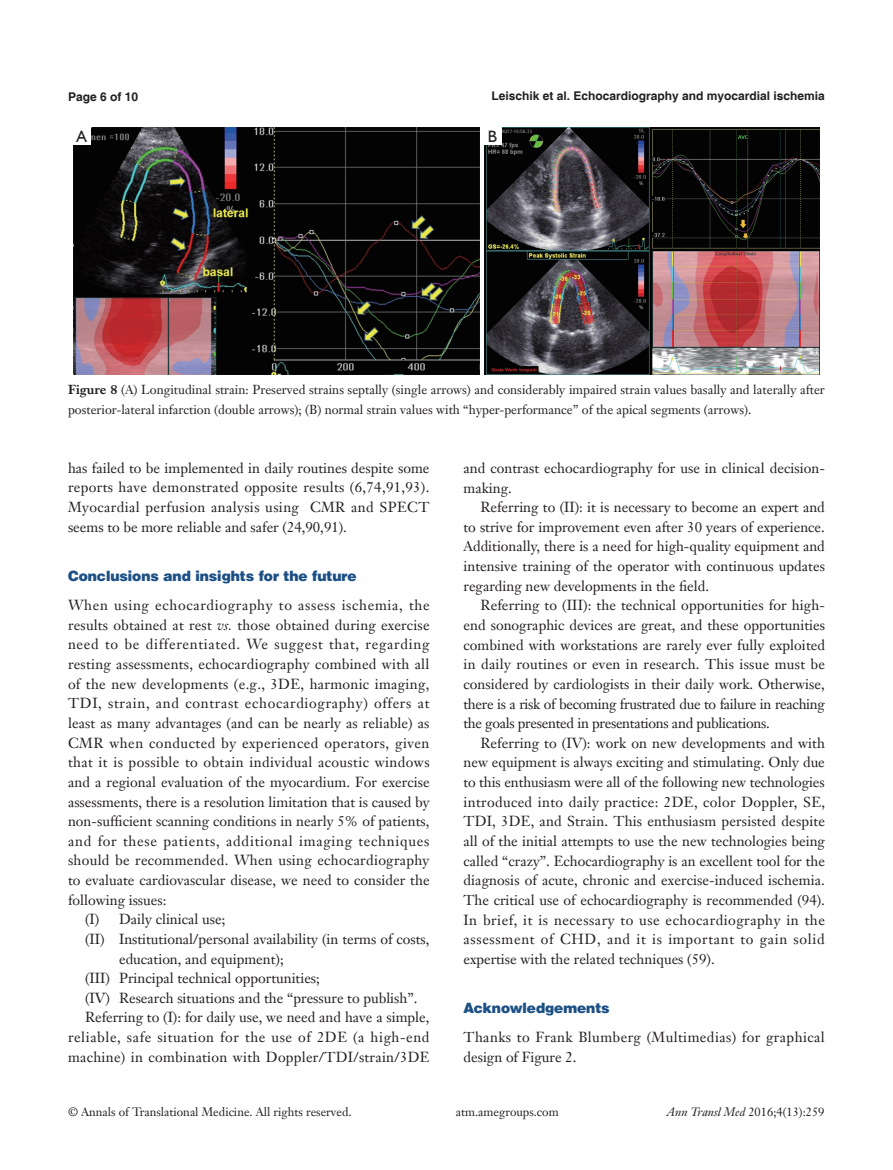
<style>
.page{position:relative;width:893px;height:1170px;background:#fff}
.page>*{position:absolute;margin:0;border:0;box-sizing:border-box;transform-origin:0 0}
.t1{font:16.5px "Humanist 521 BT";color:#231f20}
.t2{font:14.25px/19.6px "Janson Text LT";letter-spacing:.005em;color:#231f20;text-align:justify}
.t3{font:14.25px "Janson Text LT";letter-spacing:.05em;color:#231f20}
.t4{font:14.25px "Janson Text LT";letter-spacing:.045em;color:#231f20}
.t5{font:14.25px/19.6px "Janson Text LT";letter-spacing:.03em;color:#231f20}
.t6{font:900 14.25px "Helvetica";color:#1c5085}
.t7{font:14.25px "Janson Text LT";letter-spacing:.025em;color:#231f20}
.t8{font:14.25px "Janson Text LT";letter-spacing:.04em;color:#231f20}
.t9{font:14.25px "Janson Text LT";letter-spacing:.035em;color:#231f20}
.t10{font:12.75px/19.5px "Janson Text LT";color:#231f20}
.t11{font:12px "Janson Text LT";color:#231f20}
.t12{font:700 12px "Helvetica";color:#231f20}
.s1{font-weight:700}
.s2{font-style:italic}
</style>
<div class="page">
<img style="left:73px;top:128px;width:407px;height:246px">
<img style="left:484px;top:128px;width:336px;height:246px">
<div style="left:73px;top:128px;width:17px;height:17px;background:#fff"></div>
<div style="left:484px;top:128px;width:17px;height:17px;background:#fff"></div>
<p class="t12" style="left:68px;top:89px;width:72px">Page 6 of 10</p>
<p class="t12" style="left:491px;top:88px;width:335px">Leischik et al. Echocardiography and myocardial ischemia</p>
<p class="t1" style="left:77px;top:126px;width:12px">A</p>
<p class="t1" style="left:488px;top:126px;width:11px">B</p>
<p class="t10" style="left:68px;top:380px;width:758px"><span class="s1">Figure 8</span> (A) Longitudinal strain: Preserved strains septally (single arrows) and considerably impaired strain values basally and laterally after posterior-lateral infarction (double arrows); (B) normal strain values with “hyper-performance” of the apical segments (arrows).</p>
<p class="t2" style="left:68px;top:458px;width:363px">has failed to be implemented in daily routines despite some reports have demonstrated opposite results (6,74,91,93).<br>Myocardial perfusion analysis using CMR and SPECT seems to be more reliable and safer (24,90,91).</p>
<p class="t6" style="left:68px;top:566px;width:290px">Conclusions and insights for the future</p>
<p class="t4" style="left:68px;top:596px;width:363px">When using echocardiography to assess ischemia, the</p>
<p class="t2" style="left:68px;top:615px;width:363px">results obtained at rest <span class="s2">vs.</span> those obtained during exercise</p>
<p class="t3" style="left:68px;top:635px;width:363px">need to be differentiated. We suggest that, regarding</p>
<p class="t2" style="left:68px;top:654px;width:363px">resting assessments, echocardiography combined with all</p>
<p class="t2" style="left:68px;top:673px;width:363px">of the new developments (e.g., 3DE, harmonic imaging,</p>
<p class="t4" style="left:68px;top:694px;width:363px">TDI, strain, and contrast echocardiography) offers at</p>
<p class="t2" style="left:68px;top:713px;width:363px">least as many advantages (and can be nearly as reliable) as</p>
<p class="t9" style="left:68px;top:733px;width:363px">CMR when conducted by experienced operators, given</p>
<p class="t7" style="left:68px;top:753px;width:363px">that it is possible to obtain individual acoustic windows</p>
<p class="t2" style="left:68px;top:772px;width:363px">and a regional evaluation of the myocardium. For exercise</p>
<p class="t2" style="left:68px;top:791px;width:363px">assessments, there is a resolution limitation that is caused by</p>
<p class="t2" style="left:68px;top:811px;width:363px">non-sufficient scanning conditions in nearly 5% of patients,</p>
<p class="t3" style="left:68px;top:831px;width:363px">and for these patients, additional imaging techniques</p>
<p class="t2" style="left:68px;top:850px;width:363px">should be recommended. When using echocardiography</p>
<p class="t2" style="left:68px;top:870px;width:363px">to evaluate cardiovascular disease, we need to consider the</p>
<p class="t2" style="left:68px;top:889px;width:100px">following issues:</p>
<p class="t2" style="left:85px;top:909px;width:142px">(I) Daily clinical use;</p>
<p class="t2" style="left:85px;top:929px;width:346px">(II) Institutional/personal availability (in terms of costs,</p>
<p class="t2" style="left:119px;top:948px;width:166px">education, and equipment);</p>
<p class="t2" style="left:85px;top:968px;width:236px">(III) Principal technical opportunities;</p>
<p class="t2" style="left:85px;top:987px;width:334px">(IV) Research situations and the “pressure to publish”.</p>
<p class="t2" style="left:85px;top:1007px;width:346px">Referring to (I): for daily use, we need and have a simple,</p>
<p class="t8" style="left:68px;top:1028px;width:363px">reliable, safe situation for the use of 2DE (a high-end</p>
<p class="t2" style="left:68px;top:1046px;width:363px">machine) in combination with Doppler/TDI/strain/3DE</p>
<p class="t2" style="left:463px;top:458px;width:363px">and contrast echocardiography for use in clinical decision&shy;making.</p>
<p class="t2" style="left:463px;top:497px;width:363px;text-indent:17px">Referring to (II): it is necessary to become an expert and to strive for improvement even after 30 years of experience.<br>Additionally, there is a need for high-quality equipment and intensive training of the operator with continuous updates regarding new developments in the field.</p>
<p class="t2" style="left:463px;top:595px;width:363px;text-indent:17px">Referring to (III): the technical opportunities for high&shy;end sonographic devices are great, and these opportunities combined with workstations are rarely ever fully exploited in daily routines or even in research. This issue must be considered by cardiologists in their daily work. Otherwise, there is a risk of becoming frustrated due to failure in reaching the goals presented in presentations and publications.</p>
<p class="t2" style="left:463px;top:732px;width:363px;text-indent:17px">Referring to (IV): work on new developments and with new equipment is always exciting and stimulating. Only due to this enthusiasm were all of the following new technologies introduced into daily practice: 2DE, color Doppler, SE, TDI, 3DE, and Strain. This enthusiasm persisted despite all of the initial attempts to use the new technologies being called “crazy”. Echocardiography is an excellent tool for the diagnosis of acute, chronic and exercise-induced ischemia.<br>The critical use of echocardiography is recommended (94).<br>In brief, it is necessary to use echocardiography in the assessment of CHD, and it is important to gain solid expertise with the related techniques (59).</p>
<p class="t6" style="left:463px;top:998px;width:148px">Acknowledgements</p>
<p class="t5" style="left:463px;top:1027px;width:363px">Thanks to Frank Blumberg (Multimedias) for graphical design of Figure 2.</p>
<p class="t11" style="left:68px;top:1104px;width:285px">© Annals of Translational Medicine. All rights reserved.</p>
<p class="t11" style="left:456px;top:1104px;width:104px">atm.amegroups.com</p>
<p class="t11" style="left:667px;top:1104px;width:159px"><span class="s2">Ann Transl Med</span> 2016;4(13):259</p>
</div>
